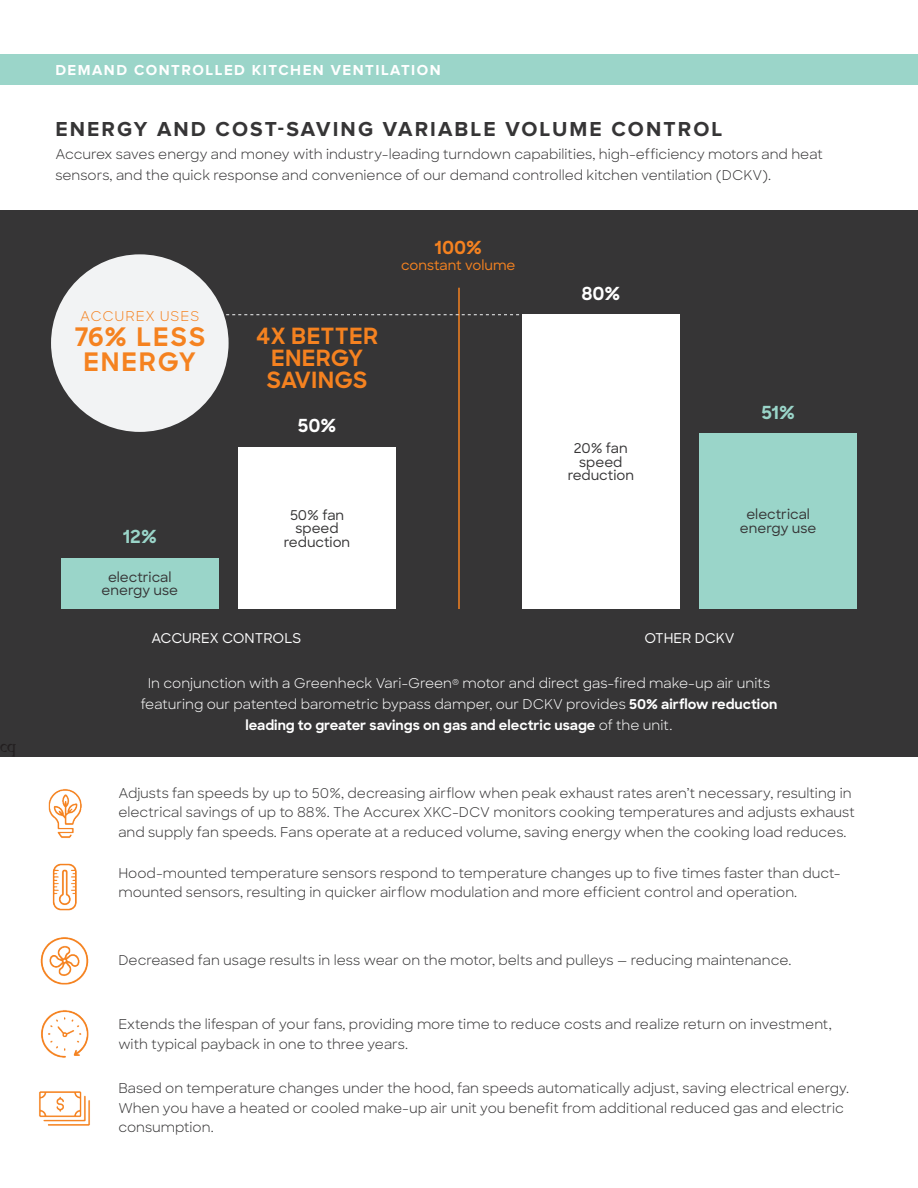
<style>
.page{position:relative;width:918px;height:1188px;background:#fff}
.page>*{position:absolute;margin:0;border:0;box-sizing:border-box;transform-origin:0 0}
.t1{font:700 25.5px "Sharp Sans";letter-spacing:.07em;color:#f58220}
.t2{font:700 22.35px/22.4px "Sharp Sans";letter-spacing:.01em;color:#f58220;text-align:center}
.body_copy_Sharp_Sans{font:700 21px "Proxima Nova";letter-spacing:.1em;color:#363536}
.t3{font:700 18px "Sharp Sans";color:#9ad5c9}
.t4{font:700 18px "Sharp Sans";color:#fff}
.t5{font:700 18px "Sharp Sans";color:#f58220}
.t6{font:700 15px "Proxima Nova";letter-spacing:.1em;color:#fff}
.body_copy_Sharp_Sans-2{font:13.5px/19.5px "Sharp Sans";color:#363536}
.body_copy_Sharp_Sans-3{font:13.5px/21px "Sharp Sans";color:#fff;text-align:center}
.body_copy_Sharp_Sans-4{font:500 13.5px/13.5px "Sharp Sans";color:#363536;text-align:center}
.body_copy_Sharp_Sans-5{font:500 13.5px "Sharp Sans";color:#fff}
.body_copy_Sharp_Sans-6{font:500 13.5px "Sharp Sans";color:#f58220}
.t7{font:13.5px "Sharp Sans";letter-spacing:.07em;color:#f58220}
.s1{font-weight:700}
</style>
<div class="page">
<div style="left:0;top:54px;width:918px;height:30px;background:#9bd5c9"></div>
<div style="left:0;top:211px;width:918px;height:546px;background:#363536"></div>
<div style="left:61px;top:558px;width:158px;height:51px;background:#9ad5c9"></div>
<div style="left:238px;top:447px;width:158px;height:162px;background:#fff"></div>
<div style="left:699px;top:433px;width:158px;height:176px;background:#9ad5c9"></div>
<hr style="left:458px;top:288px;width:2px;height:321px;background:#f58220">
<img style="left:52px;top:863px;width:25px;height:48px">
<img style="left:48px;top:789px;width:34px;height:49px">
<img style="left:39px;top:1091px;width:51px;height:35px">
<img style="left:40px;top:937px;width:49px;height:48px">
<img style="left:41px;top:1010px;width:48px;height:48px">
<div style="left:522px;top:315px;width:158px;height:294px;background:#fff"></div>
<div style="left:51px;top:254px;width:178px;height:178px;background:#f2f3f4;border-radius:50%"></div>
<svg style="left:223px;top:314px;width:296px;height:1px"></svg>
<p class="t6" style="left:55px;top:63px;width:387px">DEMAND CONTROLLED KITCHEN VENTILATION</p>
<p class="body_copy_Sharp_Sans" style="left:55px;top:120px;width:669px">ENERGY AND COST-SAVING VARIABLE VOLUME CONTROL</p>
<p class="body_copy_Sharp_Sans-2" style="left:55px;top:143px;width:769px;line-height:21px">Accurex saves energy and money with industry-leading turndown capabilities, high-efficiency motors and heat sensors, and the quick response and convenience of our demand controlled kitchen ventilation (DCKV).</p>
<p class="t5" style="left:434px;top:234px;width:49px">100%</p>
<p class="t7" style="left:80px;top:306px;width:121px">ACCUREX USES</p>
<p class="t1" style="left:74px;top:318px;width:132px">76% LESS</p>
<p class="t1" style="left:84px;top:343px;width:114px">ENERGY</p>
<p class="t3" style="left:123px;top:523px;width:35px">12%</p>
<p class="t2" style="left:256px;top:324px;width:123px">4X BETTER<br>ENERGY</p>
<p class="t2" style="left:267px;top:368px;width:102px">SAVINGS</p>
<p class="t4" style="left:298px;top:412px;width:40px">50%</p>
<p class="body_copy_Sharp_Sans-6" style="left:401px;top:256px;width:116px">constant volume</p>
<p class="body_copy_Sharp_Sans-4" style="left:284px;top:508px;width:68px">50% fan speed reduction</p>
<p class="t4" style="left:581px;top:280px;width:40px">80%</p>
<p class="body_copy_Sharp_Sans-4" style="left:568px;top:441px;width:68px">20% fan speed reduction</p>
<p class="t3" style="left:761px;top:399px;width:35px">51%</p>
<p class="body_copy_Sharp_Sans-4" style="left:740px;top:507px;width:78px">electrical energy use</p>
<p class="body_copy_Sharp_Sans-4" style="left:102px;top:570px;width:78px">electrical energy use</p>
<p class="body_copy_Sharp_Sans-5" style="left:151px;top:628px;width:151px">ACCUREX CONTROLS</p>
<p class="body_copy_Sharp_Sans-5" style="left:644px;top:628px;width:91px">OTHER DCKV</p>
<p class="body_copy_Sharp_Sans-3" style="left:141px;top:672px;width:638px">In conjunction with a Greenheck Vari-Green<sup>®</sup> motor and direct gas-fired make-up air units featuring our patented barometric bypass damper, our DCKV provides <span class="s1">50% airflow reduction leading to greater savings on gas and electric usage</span> of the unit.</p>
<p class="body_copy_Sharp_Sans-2" style="left:118px;top:783px;width:738px">Adjusts fan speeds by up to 50%, decreasing airflow when peak exhaust rates aren’t necessary, resulting in electrical savings of up to 88%. The Accurex XKC-DCV monitors cooking temperatures and adjusts exhaust and supply fan speeds. Fans operate at a reduced volume, saving energy when the cooking load reduces.</p>
<p class="body_copy_Sharp_Sans-2" style="left:118px;top:862px;width:724px">Hood-mounted temperature sensors respond to temperature changes up to five times faster than duct&shy;mounted sensors, resulting in quicker airflow modulation and more efficient control and operation.</p>
<p class="body_copy_Sharp_Sans-2" style="left:118px;top:950px;width:675px">Decreased fan usage results in less wear on the motor, belts and pulleys — reducing maintenance.</p>
<p class="body_copy_Sharp_Sans-2" style="left:118px;top:1014px;width:715px">Extends the lifespan of your fans, providing more time to reduce costs and realize return on investment, with typical payback in one to three years.</p>
<p class="body_copy_Sharp_Sans-2" style="left:118px;top:1078px;width:732px">Based on temperature changes under the hood, fan speeds automatically adjust, saving electrical energy.<br>When you have a heated or cooled make-up air unit you benefit from additional reduced gas and electric consumption.</p>
</div>
